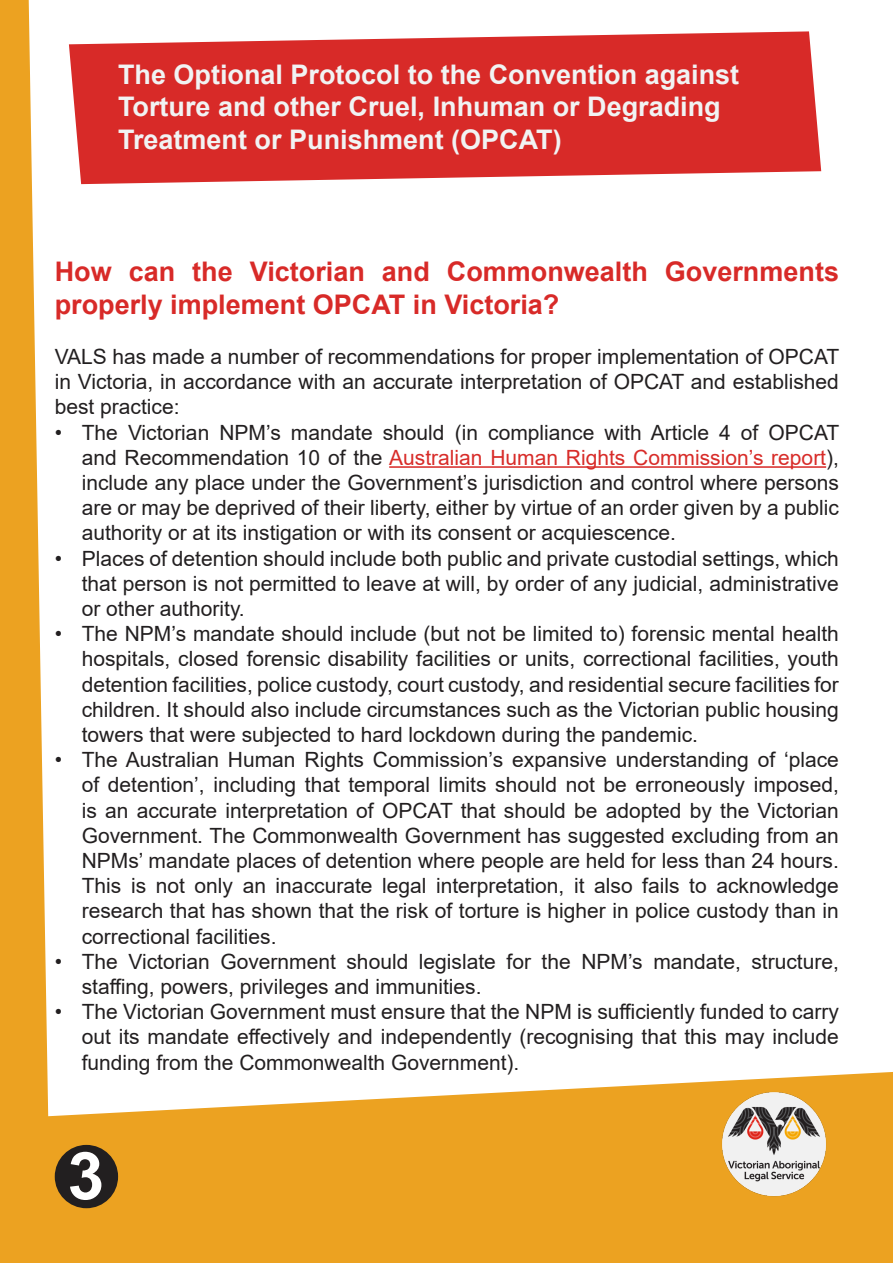
<style>
.page{position:relative;width:893px;height:1263px;background:#fff}
.page>*{position:absolute;margin:0;border:0;box-sizing:border-box;transform-origin:0 0}
.t1{font:700 66px "Arial";color:#fff}
.t2{font:700 27px/32.4px "Arial";color:#f1f3f3}
.t3{font:700 27px/32.4px "Arial";color:#d82a28}
.t4{font:21px/25.2px "Arial";color:#221f20;text-align:justify}
.s1{color:#d82c29}
</style>
<div class="page">
<svg style="left:69px;top:31px;width:752px;height:153px;fill:#d82a28"></svg>
<svg style="left:0;top:0;width:48px;height:1072px;fill:#eca221"></svg>
<svg style="left:0;top:1072px;width:893px;height:191px;fill:#eca221"></svg>
<img style="left:709px;top:1079px;width:130px;height:130px">
<div style="left:55px;top:1145px;width:63px;height:63px;background:#221f20;border-radius:50%"></div>
<hr style="left:389px;top:466px;width:437px;height:2px;background:#d82c29">
<p class="t2" style="left:118px;top:59px;width:623px">The Optional Protocol to the Convention against<br>Torture and other Cruel, Inhuman or Degrading<br>Treatment or Punishment (OPCAT)</p>
<p class="t3" style="left:55px;top:256px;width:786px">How can the Victorian and Commonwealth Governments properly implement OPCAT in Victoria?</p>
<p class="t4" style="left:55px;top:344px;width:786px">VALS has made a number of recommendations for proper implementation of OPCAT in Victoria, in accordance with an accurate interpretation of OPCAT and established best practice:</p>
<p class="t4" style="left:82px;top:419px;width:759px;text-indent:-27px">• The Victorian NPM’s mandate should (in compliance with Article 4 of OPCAT and Recommendation 10 of the <span class="s1">Australian Human Rights Commission’s report</span>), include any place under the Government’s jurisdiction and control where persons are or may be deprived of their liberty, either by virtue of an order given by a public authority or at its instigation or with its consent or acquiescence.</p>
<p class="t4" style="left:82px;top:545px;width:759px;text-indent:-27px">• Places of detention should include both public and private custodial settings, which that person is not permitted to leave at will, by order of any judicial, administrative or other authority.</p>
<p class="t4" style="left:82px;top:621px;width:759px;text-indent:-27px">• The NPM’s mandate should include (but not be limited to) forensic mental health hospitals, closed forensic disability facilities or units, correctional facilities, youth detention facilities, police custody, court custody, and residential secure facilities for children. It should also include circumstances such as the Victorian public housing towers that were subjected to hard lockdown during the pandemic.</p>
<p class="t4" style="left:82px;top:747px;width:759px;text-indent:-27px">• The Australian Human Rights Commission’s expansive understanding of ‘place of detention’, including that temporal limits should not be erroneously imposed, is an accurate interpretation of OPCAT that should be adopted by the Victorian Government. The Commonwealth Government has suggested excluding from an NPMs’ mandate places of detention where people are held for less than 24 hours.<br>This is not only an inaccurate legal interpretation, it also fails to acknowledge research that has shown that the risk of torture is higher in police custody than in correctional facilities.</p>
<p class="t4" style="left:82px;top:949px;width:759px;text-indent:-27px">• The Victorian Government should legislate for the NPM’s mandate, structure, staffing, powers, privileges and immunities.</p>
<p class="t4" style="left:82px;top:999px;width:759px;text-indent:-27px">• The Victorian Government must ensure that the NPM is sufficiently funded to carry out its mandate effectively and independently (recognising that this may include funding from the Commonwealth Government).</p>
<p class="t1" style="left:68px;top:1129px;width:38px">3</p>
</div>
